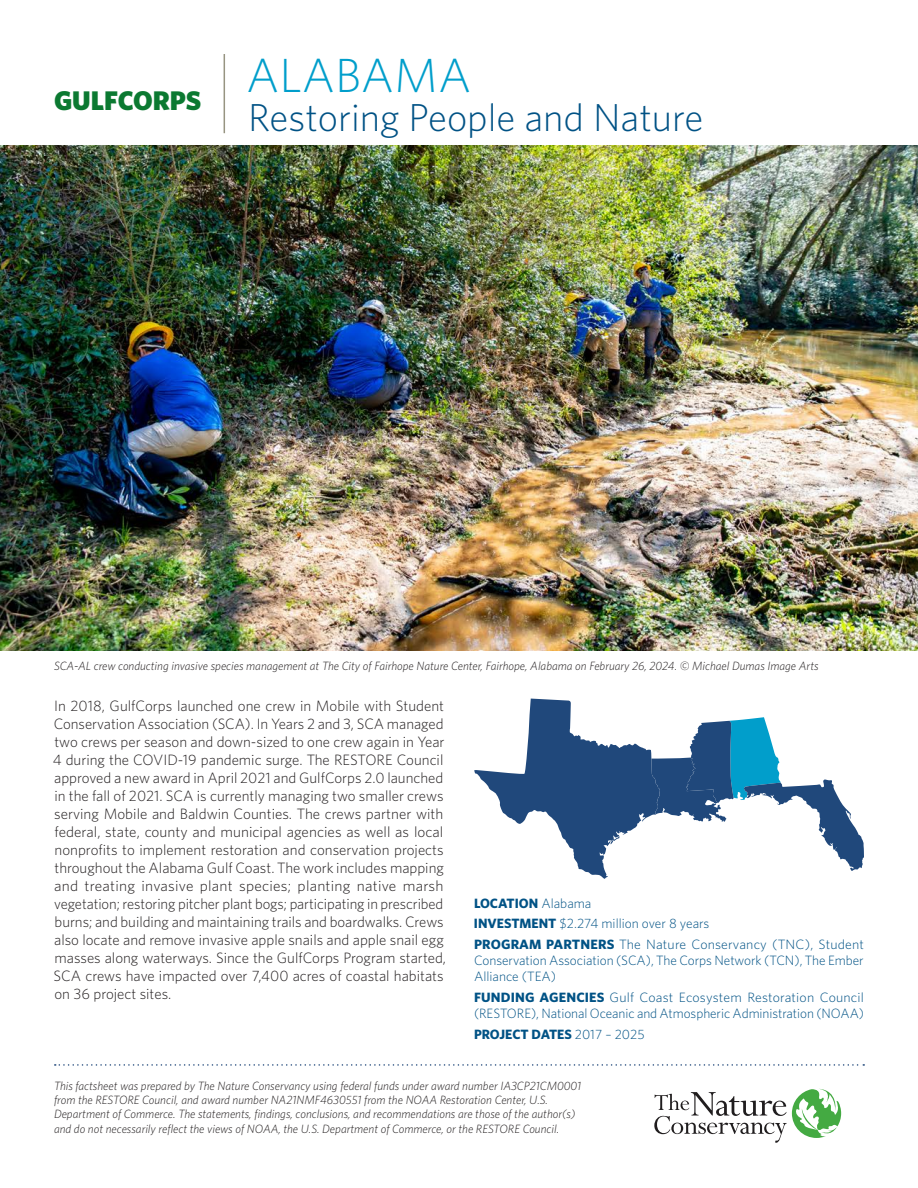
<style>
.page{position:relative;width:918px;height:1188px;background:#fff}
.page>*{position:absolute;margin:0;border:0;box-sizing:border-box;transform-origin:0 0}
.t1{font:300 48px "Whitney";color:#019ecb}
.t2{font:300 39px "Whitney";color:#005285}
.t3{font:900 27px "Whitney";color:#0b7931}
.Text{font:300 15px/18px "Whitney";color:#231f20}
.Sidebar_text{font:300 13.5px/16.2px "Whitney";color:#005285;text-align:justify}
.Sidebar_text-2{font:700 13.5px "Whitney";color:#005285}
.t4{font:italic 300 12px/14.4px "Whitney";color:#231f20}
.s1{font-weight:300}
.s2{font-weight:700}
</style>
<div class="page">
<img style="left:0;top:145px;width:918px;height:506px">
<svg style="left:55px;top:1064px;width:809px;height:2px"></svg>
<svg style="left:654px;top:1089px;width:187px;height:54px"></svg>
<svg style="left:474px;top:699px;width:390px;height:180px"></svg>
<hr style="left:224px;top:54px;width:1px;height:79px;background:#979481">
<p class="t3" style="left:54px;top:83px;width:149px">GULFCORPS</p>
<p class="t1" style="left:246px;top:44px;width:227px">ALABAMA</p>
<p class="t2" style="left:248px;top:92px;width:457px">Restoring People and Nature</p>
<p class="t4" style="left:54px;top:658px;width:766px">SCA-AL crew conducting invasive species management at The City of Fairhope Nature Center, Fairhope, Alabama on February 26, 2024. © Michael Dumas Image Arts</p>
<p class="Text" style="left:53px;top:696px;width:395px">In 2018, GulfCorps launched one crew in Mobile with Student Conservation Association (SCA). In Years 2 and 3, SCA managed two crews per season and down-sized to one crew again in Year 4 during the COVID-19 pandemic surge. The RESTORE Council approved a new award in April 2021 and GulfCorps 2.0 launched in the fall of 2021. SCA is currently managing two smaller crews serving Mobile and Baldwin Counties. The crews partner with federal, state, county and municipal agencies as well as local nonprofits to implement restoration and conservation projects throughout the Alabama Gulf Coast. The work includes mapping and treating invasive plant species; planting native marsh vegetation; restoring pitcher plant bogs; participating in prescribed burns; and building and maintaining trails and boardwalks. Crews also locate and remove invasive apple snails and apple snail egg masses along waterways. Since the GulfCorps Program started, SCA crews have impacted over 7,400 acres of coastal habitats on 36 project sites.</p>
<p class="Sidebar_text-2" style="left:474px;top:894px;width:119px">LOCATION <span class="s1">Alabama</span></p>
<p class="Sidebar_text" style="left:474px;top:915px;width:237px"><span class="s2">INVESTMENT</span> $2.274 million over 8 years</p>
<p class="Sidebar_text" style="left:474px;top:936px;width:392px"><span class="s2">PROGRAM PARTNERS</span> The Nature Conservancy (TNC), Student Conservation Association (SCA), The Corps Network (TCN), The Ember Alliance (TEA)</p>
<p class="Sidebar_text" style="left:474px;top:989px;width:392px"><span class="s2">FUNDING AGENCIES</span> Gulf Coast Ecosystem Restoration Council (RESTORE), National Oceanic and Atmospheric Administration (NOAA)</p>
<p class="Sidebar_text-2" style="left:474px;top:1025px;width:172px">PROJECT DATES <span class="s1">2017 – 2025</span></p>
<p class="t4" style="left:54px;top:1078px;width:529px">This factsheet was prepared by The Nature Conservancy using federal funds under award number IA3CP21CM0001 from the RESTORE Council, and award number NA21NMF4630551 from the NOAA Restoration Center, U.S.<br>Department of Commerce. The statements, findings, conclusions, and recommendations are those of the author(s) and do not necessarily reflect the views of NOAA, the U.S. Department of Commerce, or the RESTORE Council.</p>
</div>
